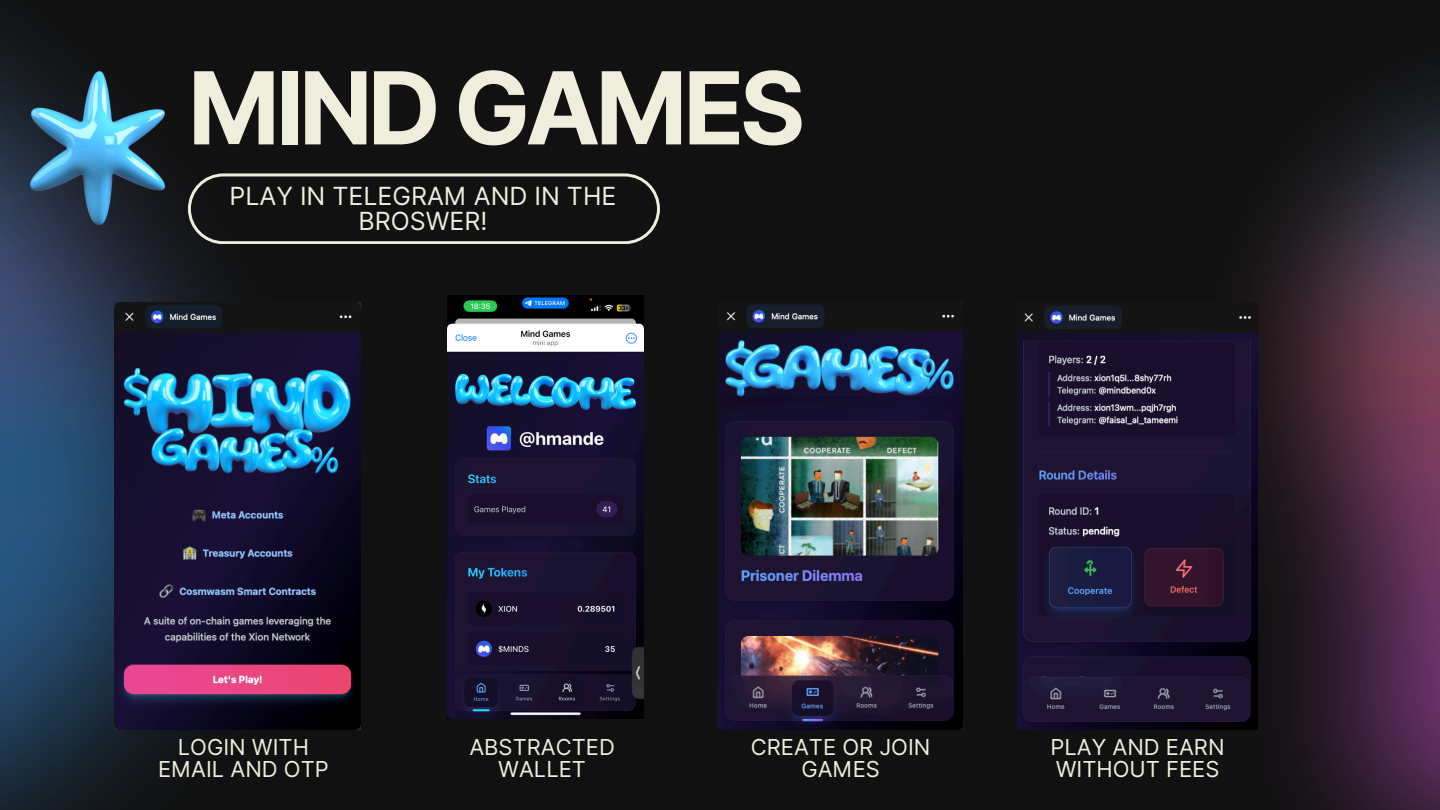
<style>
.page{position:relative;width:1440px;height:810px;background:#111}
.page>*{position:absolute;margin:0;border:0;box-sizing:border-box;transform-origin:0 0}
.t1{font:700 100.6px "Inter";letter-spacing:-.05em;color:#efeedc}
.t2{font:25px/24.8px "Inter";color:#efeedc;text-align:center}
.t3{font:22px "Inter";color:#efeedc}
</style>
<div class="page">
<img style="left:0;top:35px;width:361px;height:775px">
<img style="left:1070px;top:85px;width:370px;height:725px">
<img style="left:30px;top:71px;width:134px;height:154px">
<svg style="left:188px;top:173px;width:472px;height:71px"></svg>
<img style="left:719px;top:304px;width:243px;height:425px">
<img style="left:1017px;top:302px;width:241px;height:427px">
<img style="left:114px;top:302px;width:246px;height:427px">
<img style="left:447px;top:296px;width:196px;height:423px">
<p class="t1" style="left:188px;top:48px;width:619px">MIND GAMES</p>
<p class="t2" style="left:230px;top:184px;width:388px">PLAY IN TELEGRAM AND IN THE<br>BROSWER!</p>
<p class="t3" style="left:178px;top:734px;width:133px">LOGIN WITH</p>
<p class="t3" style="left:158px;top:756px;width:172px">EMAIL AND OTP</p>
<p class="t3" style="left:469px;top:734px;width:147px">ABSTRACTED</p>
<p class="t3" style="left:498px;top:756px;width:89px">WALLET</p>
<h1 class="t3" style="left:751px;top:734px;width:181px">CREATE OR JOIN</h1>
<h2 class="t3" style="left:801px;top:756px;width:80px">GAMES</h2>
<p class="t3" style="left:1051px;top:734px;width:176px">PLAY AND EARN</p>
<p class="t3" style="left:1056px;top:756px;width:165px">WITHOUT FEES</p>
</div>
